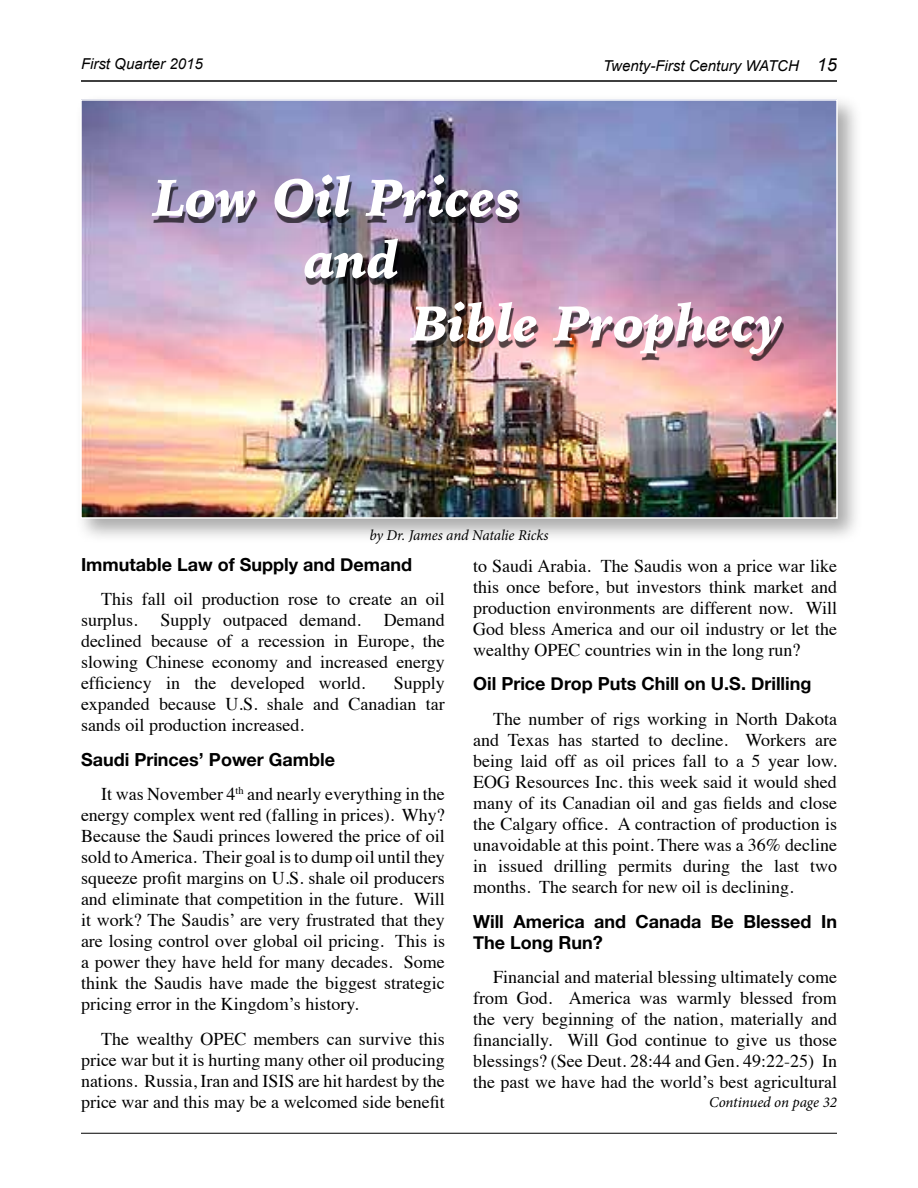
<style>
.page{position:relative;width:918px;height:1188px;background:#fff}
.page>*{position:absolute;margin:0;border:0;box-sizing:border-box;transform-origin:0 0}
.t1{font:italic 900 54px "Iowan Old Style";color:#fff;scale:.95 1}
.t2{font:italic 900 51px "Iowan Old Style";color:#fff}
.t3{font:18px/21px "Times";color:#000;text-align:justify}
.t4{font:700 18px/21px "Helvetica Neue";color:#000}
.t5{font:italic 15px "Arial";color:#000}
.t6{font:italic 15px "Minion Pro";letter-spacing:-.01em;color:#000}
.s1{font-size:18px}
</style>
<div class="page">
<hr style="left:81px;top:80px;width:756px;height:2px;background:#000">
<hr style="left:81px;top:1133px;width:756px;height:1px;background:#000">
<div style="left:75px;top:93px;width:787px;height:450px;background:#000;opacity:.34"></div>
<img style="left:83px;top:102px;width:752px;height:414px">
<div style="left:80px;top:99px;width:758px;height:420px;border:2px solid #fff"></div>
<div style="left:154px;top:181px;width:366px;height:42px;background:#000;opacity:.66"></div>
<div style="left:412px;top:308px;width:372px;height:53px;background:#000;opacity:.66"></div>
<div style="left:306px;top:245px;width:94px;height:39px;background:#000;opacity:.66"></div>
<p class="t5" style="left:81px;top:58px;width:123px">First Quarter 2015</p>
<p class="t5" style="left:603px;top:60px;width:235px">Twenty-First Century WATCH <span class="s1">15</span></p>
<h1 class="t1" style="left:154px;top:174px;width:388px">Low Oil Prices</h1>
<h2 class="t2" style="left:304px;top:238px;width:96px">and</h2>
<h2 class="t2" style="left:412px;top:301px;width:373px">Bible Prophecy</h2>
<p class="t6" style="left:369px;top:530px;width:181px">by Dr. James and Natalie Ricks</p>
<p class="t4" style="left:81px;top:555px;width:333px">Immutable Law of Supply and Demand</p>
<p class="t3" style="left:81px;top:590px;width:365px;text-indent:20px">This fall oil production rose to create an oil surplus.</p>
<p class="t3" style="left:161px;top:608px;width:202px">Supply outpaced demand.</p>
<p class="t3" style="left:81px;top:608px;width:365px;text-indent:303px">Demand declined because of a recession in Europe, the slowing Chinese economy and increased energy ef昀椀ciency in the developed world.</p>
<p class="t3" style="left:81px;top:671px;width:365px;text-indent:313px">Supply expanded because U.S. shale and Canadian tar sands oil production increased.</p>
<p class="t4" style="left:81px;top:750px;width:256px">Saudi Princes’ Power Gamble</p>
<p class="t3" style="left:81px;top:782px;width:366px;text-indent:20px">It was November 4<sup>th</sup> and nearly everything in the energy complex went red (falling in prices). Why?<br>Because the Saudi princes lowered the price of oil sold to America. Their goal is to dump oil until they squeeze pro昀椀t margins on U.S. shale oil producers and eliminate that competition in the future. Will it work? The Saudis’ are very frustrated that they are losing control over global oil pricing. This is a power they have held for many decades. Some think the Saudis have made the biggest strategic pricing error in the Kingdom’s history.</p>
<p class="t3" style="left:81px;top:1030px;width:365px;text-indent:20px">The wealthy OPEC members can survive this price war but it is hurting many other oil producing nations. Russia, Iran and ISIS are hit hardest by the price war and this may be a welcomed side bene昀椀t</p>
<p class="t3" style="left:473px;top:554px;width:365px">to Saudi Arabia. The Saudis won a price war like this once before, but investors think market and production environments are different now. Will God bless America and our oil industry or let the wealthy OPEC countries win in the long run?</p>
<p class="t4" style="left:473px;top:675px;width:340px">Oil Price Drop Puts Chill on U.S. Drilling</p>
<p class="t3" style="left:473px;top:710px;width:365px;text-indent:20px">The number of rigs working in North Dakota and Texas has started to decline. Workers are being laid off as oil prices fall to a 5 year low.<br>EOG Resources Inc. this week said it would shed many of its Canadian oil and gas 昀椀elds and close the Calgary of昀椀ce. A contraction of production is unavoidable at this point. There was a 36% decline in issued drilling permits during the last two months. The search for new oil is declining.</p>
<p class="t4" style="left:473px;top:912px;width:365px">Will America and Canada Be Blessed In<br>The Long Run?</p>
<p class="t3" style="left:473px;top:968px;width:365px;text-indent:20px">Financial and material blessing ultimately come from God. America was warmly blessed from the very beginning of the nation, materially and昀椀nancially. Will God continue to give us those blessings? (See Deut. 28:44 and Gen. 49:22-25) In the past we have had the world’s best agricultural</p>
<p class="t6" style="left:709px;top:1096px;width:129px">Continued on page 32</p>
</div>
